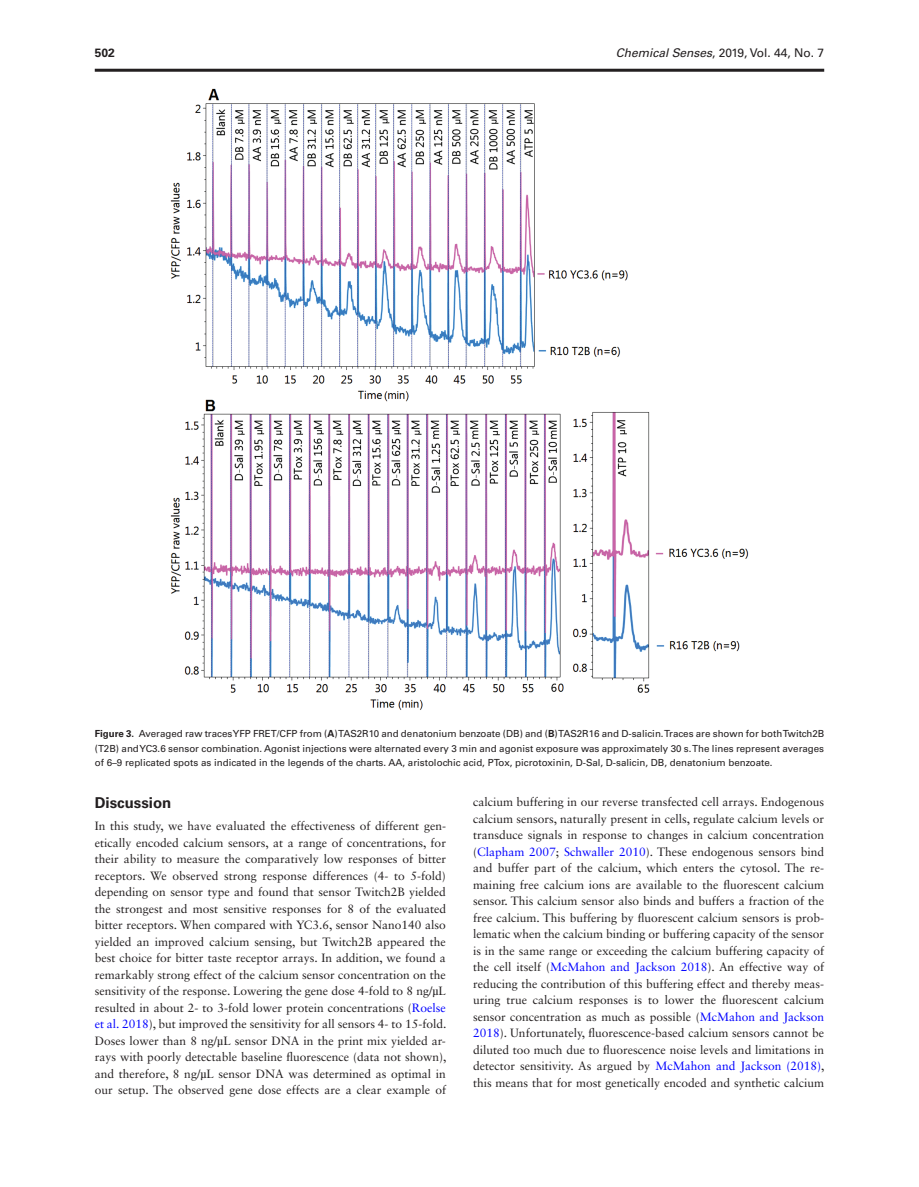
<style>
.page{position:relative;width:919px;height:1187px;background:#fff}
.page>*{position:absolute;margin:0;border:0;box-sizing:border-box;transform-origin:0 0}
.t1{font:700 15px "Univers LT Std";color:#231f20}
.t2{font:12px/16.5px "Sabon LT Std";color:#231f20;text-align:justify}
.t3{font:12px "Univers LT Std";color:#231f20}
.t4{font:700 12px "Univers LT Std";color:#231f20}
.t5{font:9.75px/14.2px "Univers LT Std";color:#231f20;text-align:justify}
.s1{font-style:italic}
.s2{font-weight:700}
.s3{font-family:"Gandhari Unicode"}
.s4{color:#00f}
</style>
<div class="page">
<img style="left:170px;top:88px;width:578px;height:622px">
<hr style="left:95px;top:69px;width:729px;height:3px;background:#231f20">
<p class="t4" style="left:95px;top:45px;width:22px">502</p>
<p class="t3" style="left:615px;top:45px;width:210px"><span class="s1">Chemical Senses</span>, 2019, Vol. 44, No. 7</p>
<p class="t5" style="left:95px;top:726px;width:731px"><span class="s2">Figure 3.</span> Averaged raw traces YFP FRET/CFP from (<span class="s2">A</span>) TAS2R10 and denatonium benzoate (DB) and (<span class="s2">B</span>) TAS2R16 and D-salicin. Traces are shown for both Twitch2B (T2B) and YC3.6 sensor combination. Agonist injections were alternated every 3 min and agonist exposure was approximately 30 s. The lines represent averages of 6–9 replicated spots as indicated in the legends of the charts. AA, aristolochic acid, PTox, picrotoxinin, D-Sal, D-salicin, DB, denatonium benzoate.</p>
<p class="t1" style="left:95px;top:793px;width:78px">Discussion</p>
<p class="t2" style="left:95px;top:817px;width:353px">In this study, we have evaluated the effectiveness of different gen&shy;etically encoded calcium sensors, at a range of concentrations, for their ability to measure the comparatively low responses of bitter receptors. We observed strong response differences (4- to 5-fold) depending on sensor type and found that sensor Twitch2B yielded the strongest and most sensitive responses for 8 of the evaluated bitter receptors. When compared with YC3.6, sensor Nano140 also yielded an improved calcium sensing, but Twitch2B appeared the best choice for bitter taste receptor arrays. In addition, we found a remarkably strong effect of the calcium sensor concentration on the sensitivity of the response. Lowering the gene dose 4-fold to 8 ng/<span class="s3">µ</span>L resulted in about 2- to 3-fold lower protein concentrations (<span class="s4">Roelse et al. 2018</span>), but improved the sensitivity for all sensors 4- to 15-fold.<br>Doses lower than 8 ng/<span class="s3">µ</span>L sensor DNA in the print mix yielded ar&shy;rays with poorly detectable baseline fluorescence (data not shown), and therefore, 8 ng/<span class="s3">µ</span>L sensor DNA was determined as optimal in our setup. The observed gene dose effects are a clear example of</p>
<p class="t2" style="left:473px;top:793px;width:353px">calcium buffering in our reverse transfected cell arrays. Endogenous calcium sensors, naturally present in cells, regulate calcium levels or transduce signals in response to changes in calcium concentration (<span class="s4">Clapham 2007</span>; <span class="s4">Schwaller 2010</span>). These endogenous sensors bind and buffer part of the calcium, which enters the cytosol. The re&shy;maining free calcium ions are available to the fluorescent calcium sensor. This calcium sensor also binds and buffers a fraction of the free calcium. This buffering by fluorescent calcium sensors is prob&shy;lematic when the calcium binding or buffering capacity of the sensor is in the same range or exceeding the calcium buffering capacity of the cell itself (<span class="s4">McMahon and Jackson 2018</span>). An effective way of reducing the contribution of this buffering effect and thereby meas&shy;uring true calcium responses is to lower the fluorescent calcium sensor concentration as much as possible (<span class="s4">McMahon and Jackson 2018</span>). Unfortunately, fluorescence-based calcium sensors cannot be diluted too much due to fluorescence noise levels and limitations in detector sensitivity. As argued by <span class="s4">McMahon and Jackson (2018)</span>, this means that for most genetically encoded and synthetic calcium</p>
</div>
